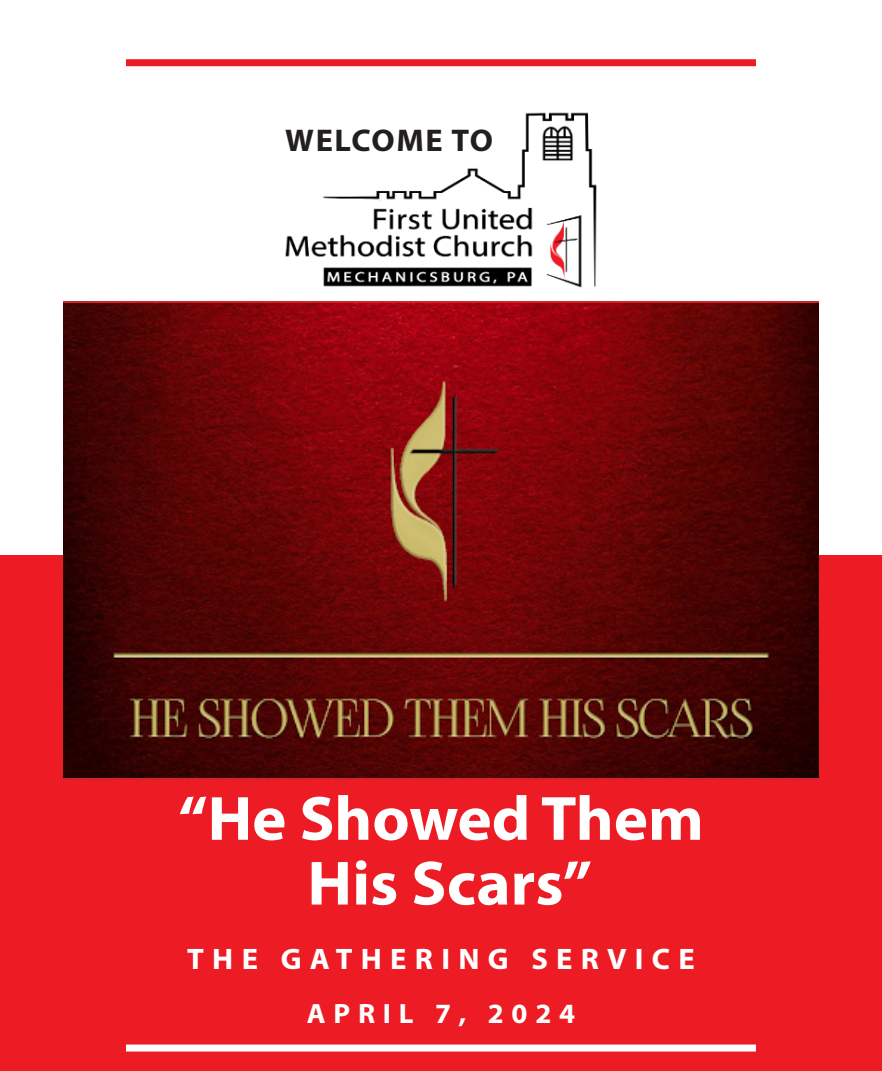
<style>
.page{position:relative;width:882px;height:1071px;background:#fff}
.page>*{position:absolute;margin:0;border:0;box-sizing:border-box;transform-origin:0 0}
.t1{font:700 63px/64.8px "Myriad Pro";color:#fff;text-align:center}
.t2{font:700 31.5px "Myriad Pro";letter-spacing:.05em;color:#231f20}
.t3{font:700 29.75px "Myriad Pro";letter-spacing:.27em;color:#fff}
.t4{font:700 28px "Myriad Pro";letter-spacing:.27em;color:#fff}
</style>
<div class="page">
<div style="left:0;top:556px;width:882px;height:515px;background:#ed1c24"></div>
<img style="left:63px;top:304px;width:756px;height:473px">
<div style="left:126px;top:59px;width:630px;height:7px;background:#ed1c24"></div>
<div style="left:126px;top:1045px;width:630px;height:7px;background:#fff"></div>
<img style="left:285px;top:112px;width:312px;height:176px">
<p class="t2" style="left:285px;top:129px;width:209px">WELCOME TO</p>
<p class="t1" style="left:178px;top:789px;width:527px">“He Showed Them<br>His Scars”</p>
<p class="t3" style="left:187px;top:947px;width:509px">THE GATHERING SERVICE</p>
<p class="t4" style="left:307px;top:1003px;width:270px">APRIL 7, 2024</p>
</div>
